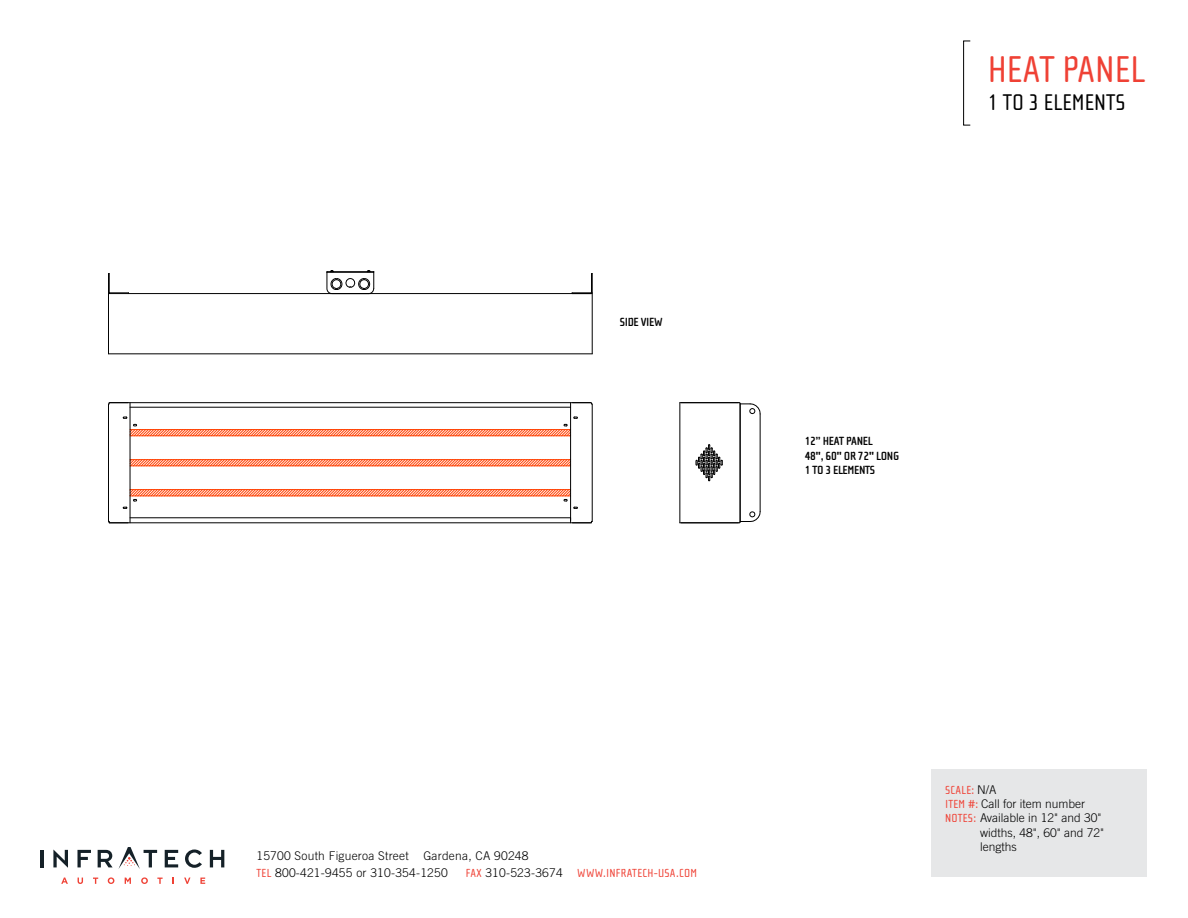
<style>
.page{position:relative;width:1188px;height:918px;background:#fff}
.page>*{position:absolute;margin:0;border:0;box-sizing:border-box;transform-origin:0 0}
.t1{font:38.25px "Cholla Sans";color:#ef4135}
.t2{font:23.25px "Cholla Sans";color:#000}
.t3{font:700 12.15px/14.5px "Cholla Sans";letter-spacing:-.03em;color:#000}
.t4{font:300 12px "Trade Gothic";color:#000}
.t5{font:300 12px/16.5px "Trade Gothic";letter-spacing:.02em;color:#000}
.t6{font:12px "Cholla Sans";letter-spacing:.02em;color:#ef4135}
.s1{font-family:"Cholla Sans";font-weight:400;color:#ef4135}
.s2{font-family:"Trade Gothic";font-weight:300;color:#000}
</style>
<div class="page">
<hr style="left:108px;top:293px;width:484px;height:1px;background:#000">
<hr style="left:108px;top:353px;width:484px;height:1px;background:#000">
<svg style="left:129px;top:458px;width:443px;height:9px;background:#fea88d"></svg>
<hr style="left:130px;top:407px;width:441px;height:1px;background:#000">
<hr style="left:130px;top:459px;width:441px;height:1px;background:#ff3f00">
<hr style="left:130px;top:465px;width:441px;height:1px;background:#ff3f00">
<hr style="left:130px;top:517px;width:441px;height:1px;background:#000">
<hr style="left:110px;top:402px;width:481px;height:1px;background:#000">
<hr style="left:110px;top:522px;width:481px;height:1px;background:#000">
<hr style="left:130px;top:403px;width:1px;height:120px;background:#000">
<hr style="left:108px;top:404px;width:1px;height:117px;background:#000">
<svg style="left:108px;top:521px;width:20px;height:2px"></svg>
<hr style="left:108px;top:294px;width:1px;height:60px;background:#000">
<svg style="left:108px;top:402px;width:20px;height:3px"></svg>
<svg style="left:108px;top:273px;width:21px;height:22px"></svg>
<hr style="left:592px;top:404px;width:1px;height:117px;background:#000">
<hr style="left:679px;top:403px;width:1px;height:120px;background:#000">
<hr style="left:570px;top:403px;width:1px;height:118px;background:#000">
<hr style="left:740px;top:404px;width:1px;height:118px;background:#000">
<svg style="left:570px;top:518px;width:23px;height:6px"></svg>
<svg style="left:122px;top:488px;width:456px;height:22px"></svg>
<svg style="left:122px;top:416px;width:456px;height:21px"></svg>
<hr style="left:680px;top:522px;width:58px;height:1px;background:#000">
<svg style="left:738px;top:510px;width:23px;height:14px"></svg>
<svg style="left:695px;top:444px;width:28px;height:38px"></svg>
<hr style="left:760px;top:414px;width:1px;height:98px;background:#000">
<hr style="left:592px;top:294px;width:1px;height:60px;background:#000">
<svg style="left:571px;top:402px;width:22px;height:3px"></svg>
<svg style="left:572px;top:273px;width:21px;height:22px"></svg>
<hr style="left:680px;top:402px;width:58px;height:1px;background:#000">
<svg style="left:738px;top:402px;width:23px;height:13px"></svg>
<svg style="left:326px;top:270px;width:49px;height:25px"></svg>
<div style="left:963px;top:41px;width:8px;height:85px;border:1px solid #000"></div>
<div style="left:932px;top:770px;width:216px;height:108px;background:#e6e7e8"></div>
<svg style="left:61px;top:878px;width:7px;height:6px"></svg>
<svg style="left:78px;top:878px;width:5px;height:6px"></svg>
<svg style="left:93px;top:878px;width:5px;height:6px"></svg>
<svg style="left:108px;top:877px;width:6px;height:7px"></svg>
<svg style="left:125px;top:878px;width:6px;height:6px"></svg>
<svg style="left:141px;top:877px;width:7px;height:7px"></svg>
<svg style="left:157px;top:878px;width:6px;height:6px"></svg>
<svg style="left:184px;top:878px;width:6px;height:6px"></svg>
<svg style="left:200px;top:878px;width:5px;height:6px"></svg>
<hr style="left:40px;top:850px;width:4px;height:17px;background:#152128">
<svg style="left:53px;top:850px;width:15px;height:18px"></svg>
<svg style="left:77px;top:850px;width:14px;height:17px"></svg>
<svg style="left:98px;top:847px;width:59px;height:22px"></svg>
<svg style="left:165px;top:850px;width:13px;height:17px"></svg>
<svg style="left:185px;top:850px;width:17px;height:18px"></svg>
<svg style="left:210px;top:850px;width:14px;height:17px"></svg>
<p class="t3" style="left:620px;top:315px;width:44px">SIDE VIEW</p>
<h1 class="t1" style="left:988px;top:49px;width:159px">HEAT PANEL</h1>
<h2 class="t2" style="left:988px;top:90px;width:139px">1 TO 3 ELEMENTS</h2>
<p class="t3" style="left:805px;top:434px;width:96px">12” HEAT PANEL<br>48", 60" OR 72" LONG<br>1 TO 3 ELEMENTS</p>
<p class="t5" style="left:256px;top:847px;width:274px">15700 South Figueroa Street Gardena, CA 90248<br><span class="s1">TEL</span> 800-421-9455 or 310-354-1250</p>
<p class="t6" style="left:466px;top:866px;width:168px">FAX <span class="s2">310-523-3674</span> WWW.INFRATECH</p>
<p class="t6" style="left:654px;top:866px;width:32px">-USA.COM</p>
<p class="t6" style="left:945px;top:783px;width:53px">SCALE: <span class="s2">N/A</span></p>
<p class="t4" style="left:945px;top:797px;width:142px"><span class="s1">ITEM #:</span> Call for item number</p>
<p class="t4" style="left:945px;top:811px;width:158px"><span class="s1">NOTES:</span> Available in 12" and 30"</p>
<p class="t4" style="left:980px;top:825px;width:126px">widths, 48", 60" and 72"</p>
<p class="t4" style="left:980px;top:840px;width:38px">lengths</p>
</div>
